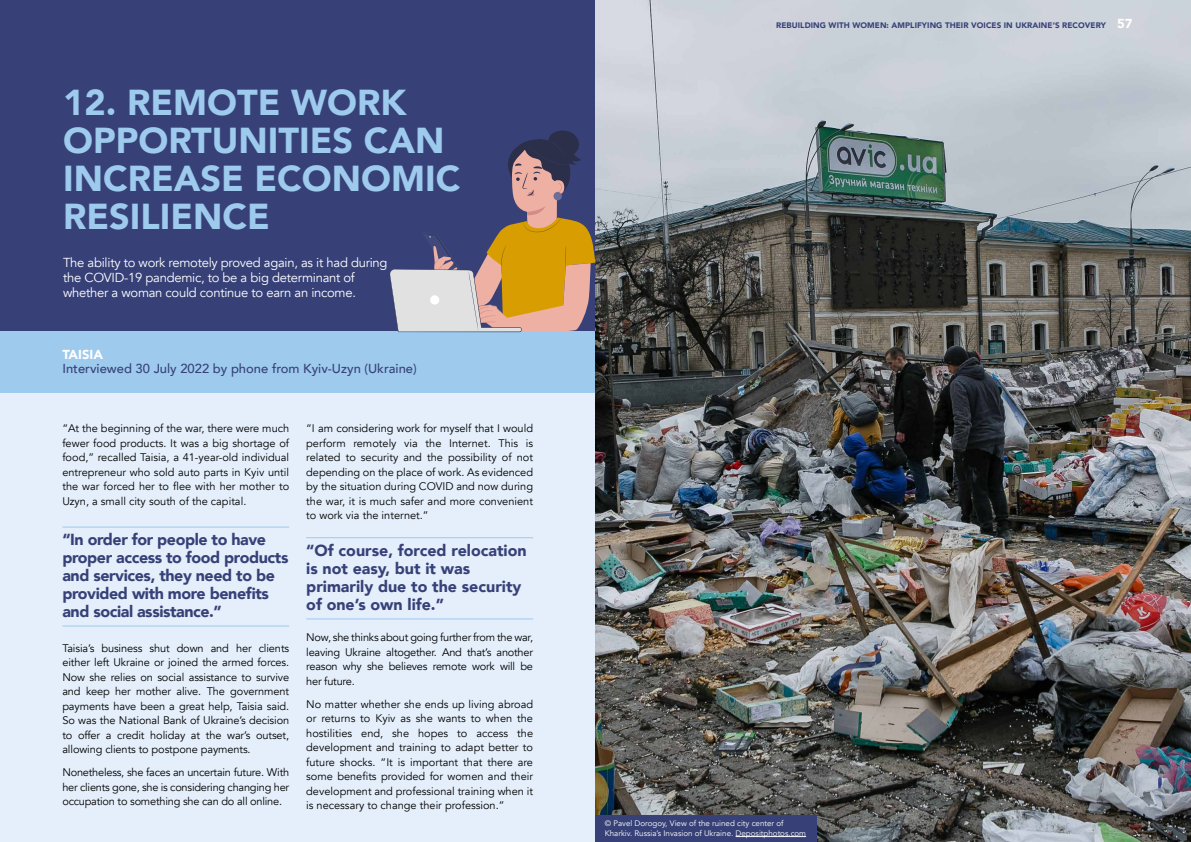
<style>
.page{position:relative;width:1191px;height:842px;background:#e4effb}
.page>*{position:absolute;margin:0;border:0;box-sizing:border-box;transform-origin:0 0}
.t1{font:900 36px/38px "Avenir";color:#9dcaed}
.t2{font:900 16px/18px "Avenir";letter-spacing:-.025em;color:#374178}
.t3{font:900 16px/18px "Avenir";color:#374178}
.t4{font:13px/15px "Avenir";letter-spacing:-.02em;color:#fff}
.t5{font:500 13px "Avenir";color:#374178}
.t6{font:900 13px "Avenir";color:#fff}
.t7{font:11px/14.5px "Avenir";letter-spacing:-.01em;color:#000;text-align:justify}
.t8{font:8px/10px "Avenir";color:#fff}
.t9{font:900 8px "Avenir";letter-spacing:.01em;color:#374178}
.s1{font-size:13px;color:#fff}
</style>
<div class="page">
<div style="left:0;top:0;width:595px;height:343px;background:#374178"></div>
<div style="left:0;top:331px;width:595px;height:62px;background:#9dcaed"></div>
<hr style="left:62px;top:527px;width:227px;height:1px;background:#9dcaed">
<hr style="left:62px;top:625px;width:227px;height:1px;background:#9dcaed">
<hr style="left:306px;top:537px;width:227px;height:1px;background:#9dcaed">
<hr style="left:306px;top:618px;width:227px;height:1px;background:#9dcaed">
<img style="left:595px;top:0;width:596px;height:842px">
<svg style="left:390px;top:130px;width:205px;height:203px"></svg>
<div style="left:595px;top:815px;width:221px;height:27px;background:#374178"></div>
<hr style="left:735px;top:836px;width:71px;height:1px;background:#fff">
<h1 class="t1" style="left:63px;top:83px;width:399px">12. REMOTE WORK<br>OPPORTUNITIES CAN<br>INCREASE ECONOMIC<br>RESILIENCE</h1>
<p class="t4" style="left:63px;top:255px;width:326px">The ability to work remotely proved again, as it had during the COVID-19 pandemic, to be a big determinant of whether a woman could continue to earn an income.</p>
<p class="t6" style="left:62px;top:343px;width:42px">TAISIA</p>
<p class="t5" style="left:62px;top:357px;width:356px">Interviewed 30 July 2022 by phone from Kyiv-Uzyn (Ukraine)</p>
<p class="t7" style="left:62px;top:421px;width:228px">“At the beginning of the war, there were much fewer food products. It was a big shortage of food,” recalled Taisia, a 41-year-old individual entrepreneur who sold auto parts in Kyiv until the war forced her to flee with her mother to Uzyn, a small city south of the capital.</p>
<h2 class="t2" style="left:62px;top:530px;width:227px">“In order for people to have proper access to food products and services, they need to be provided with more benefits and social assistance.”</h2>
<p class="t7" style="left:62px;top:641px;width:228px">Taisia’s business shut down and her clients either left Ukraine or joined the armed forces.<br>Now she relies on social assistance to survive and keep her mother alive. The government payments have been a great help, Taisia said.<br>So was the National Bank of Ukraine’s decision to offer a credit holiday at the war’s outset, allowing clients to postpone payments.</p>
<p class="t7" style="left:62px;top:765px;width:228px">Nonetheless, she faces an uncertain future. With her clients gone, she is considering changing her occupation to something she can do all online.</p>
<p class="t7" style="left:306px;top:421px;width:228px">“I am considering work for myself that I would perform remotely via the Internet. This is related to security and the possibility of not depending on the place of work. As evidenced by the situation during COVID and now during the war, it is much safer and more convenient to work via the internet.”</p>
<h2 class="t3" style="left:306px;top:541px;width:222px">“Of course, forced relocation is not easy, but it was primarily due to the security of one’s own life.”</h2>
<p class="t7" style="left:306px;top:630px;width:228px">Now, she thinks about going further from the war, leaving Ukraine altogether. And that’s another reason why she believes remote work will be her future.</p>
<p class="t7" style="left:306px;top:697px;width:228px">No matter whether she ends up living abroad or returns to Kyiv as she wants to when the hostilities end, she hopes to access the development and training to adapt better to future shocks. “It is important that there are some benefits provided for women and their development and professional training when it is necessary to change their profession.”</p>
<p class="t9" style="left:776px;top:19px;width:358px">REBUILDING WITH WOMEN: AMPLIFYING THEIR VOICES IN UKRAINE’S RECOVERY <span class="s1">57</span></p>
<p class="t8" style="left:605px;top:818px;width:203px">© Pavel Dorogoy, View of the ruined city center of<br>Kharkiv. Russia’s Invasion of Ukraine. Depositphotos.com</p>
</div>
